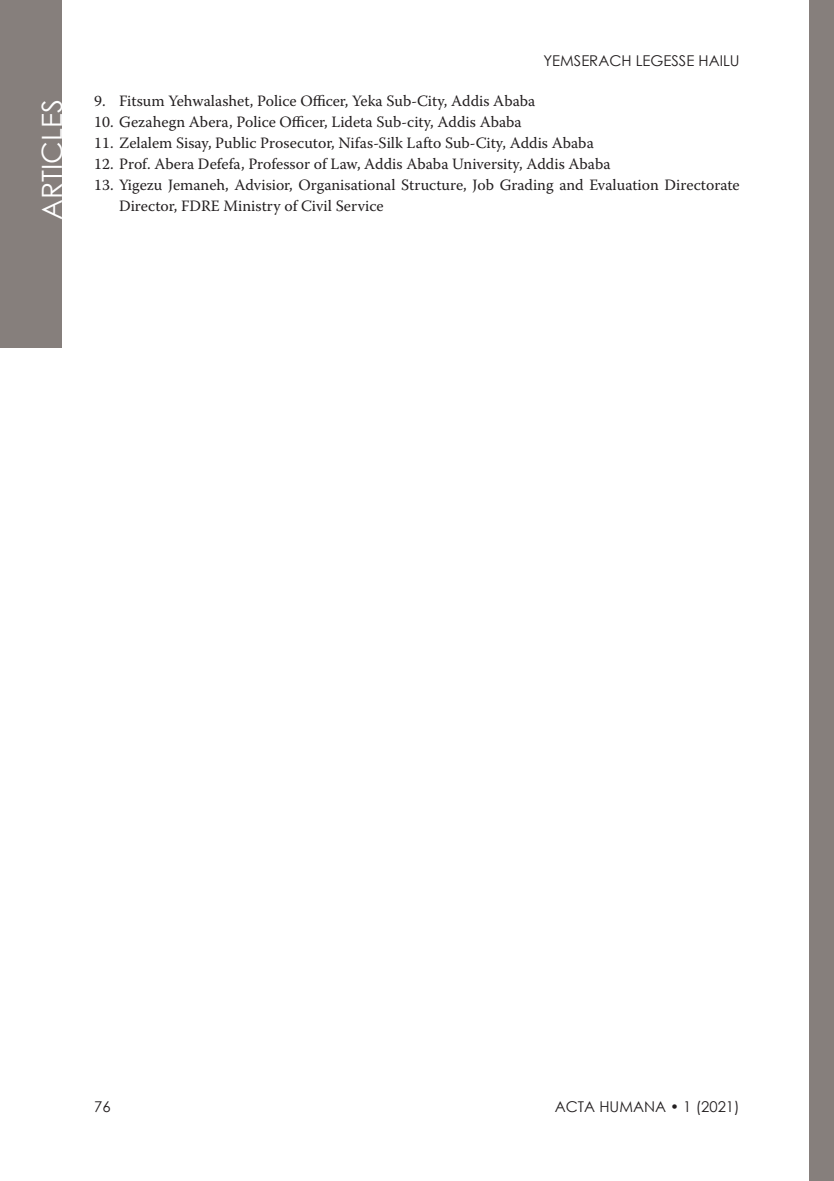
<style>
.page{position:relative;width:834px;height:1181px;background:#fff}
.page>*{position:absolute;margin:0;border:0;box-sizing:border-box;transform-origin:0 0}
.t1{font:28px "Century Gothic";color:#fff}
.Irodalomjegyzék{font:15.75px/21px "Warnock Pro";color:#231f20}
.t2{font:14.88px "Century Gothic";color:#231f20}
</style>
<div class="page">
<div style="left:0;top:0;width:62px;height:347px;background:#867f7c"></div>
<div style="left:809px;top:0;width:24px;height:1181px;background:#867f7c"></div>
<p class="t2" style="left:543px;top:50px;width:20px">YEMSERACH</p>
<p class="t2" style="left:635px;top:50px;width:17px">LEGESSE</p>
<p class="t2" style="left:698px;top:50px;width:19px">HAILU</p>
<h1 class="t1" style="left:32px;top:220px;width:122px;rotate:-90deg">ARTICLES</h1>
<p class="Irodalomjegyzék" style="left:94px;top:90px;width:442px">9. Fitsum Yehwalashet, Police Officer, Yeka Sub-City, Addis Ababa</p>
<p class="Irodalomjegyzék" style="left:94px;top:111px;width:429px">10. Gezahegn Abera, Police Officer, Lideta Sub-city, Addis Ababa</p>
<p class="Irodalomjegyzék" style="left:94px;top:132px;width:501px">11. Zelalem Sisay, Public Prosecutor, Nifas-Silk Lafto Sub-City, Addis Ababa</p>
<p class="Irodalomjegyzék" style="left:94px;top:153px;width:517px">12. Prof. Abera Defefa, Professor of Law, Addis Ababa University, Addis Ababa</p>
<p class="Irodalomjegyzék" style="left:119px;top:174px;width:622px;text-indent:-25px">13. Yigezu Jemaneh, Advisior, Organisational Structure, Job Grading and Evaluation Directorate<br>Director, FDRE Ministry of Civil Service</p>
<p class="t2" style="left:94px;top:1095px;width:18px">76</p>
<p class="t2" style="left:554px;top:1095px;width:186px">ACTA HUMANA • 1 (2021)</p>
</div>
